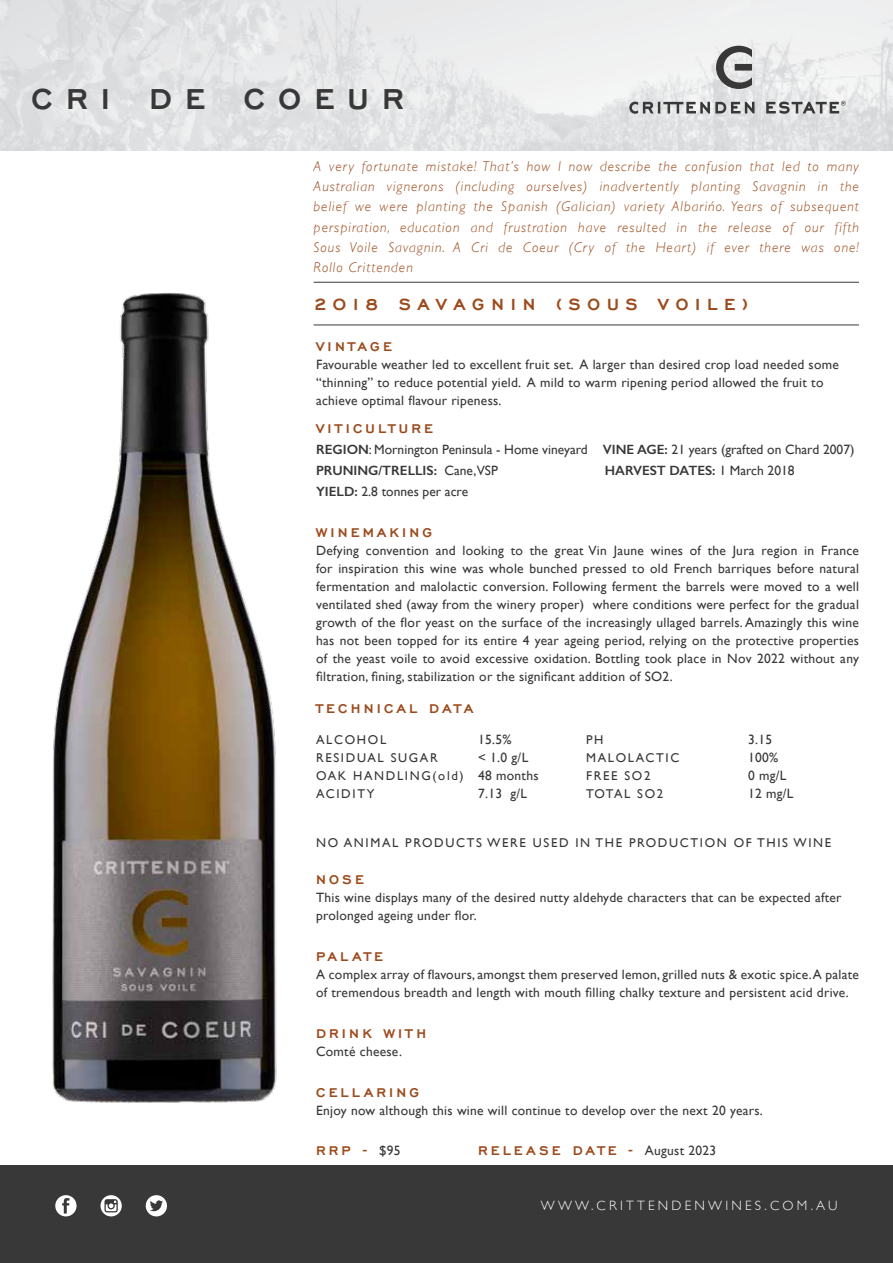
<style>
.page{position:relative;width:893px;height:1263px;background:#fff}
.page>*{position:absolute;margin:0;border:0;box-sizing:border-box;transform-origin:0 0}
.t1{font:700 37.5px "Engravers Gothic";letter-spacing:.36em;color:#383839}
.t2{font:700 21px "Engravers Gothic";letter-spacing:.33em;color:#9c4b1d}
.t3{font:700 16.5px "Engravers Gothic";letter-spacing:.2em;color:#9c4b1d}
.t4{font:italic 300 14.25px/20.2px "Gill Sans";letter-spacing:.07em;color:#9c4b1d;text-align:justify}
.t5{font:13.5px/18px "Gill Sans";letter-spacing:.02em;color:#383839}
.t6{font:13.5px/21px "Gill Sans";color:#383839}
.t7{font:300 13.5px "Gill Sans";letter-spacing:.24em;color:#fff}
.t8{font:600 13.5px "Gill Sans";color:#383839}
.t9{font:12.75px "Gill Sans";letter-spacing:.13em;color:#383839}
.t10{font:12.75px "Gill Sans";letter-spacing:.1em;color:#383839}
.s1{font-weight:600}
.s2{font-weight:400}
.s3{font-size:13.5px}
.s4{font-family:"Gill Sans";font-weight:400;font-size:13.5px;color:#383839}
</style>
<div class="page">
<img style="left:0;top:0;width:893px;height:151px">
<div style="left:0;top:1165px;width:893px;height:98px;background:#383839"></div>
<svg style="left:146px;top:1195px;width:21px;height:21px"></svg>
<svg style="left:55px;top:1195px;width:22px;height:21px"></svg>
<svg style="left:100px;top:1195px;width:22px;height:21px"></svg>
<svg style="left:629px;top:46px;width:217px;height:68px"></svg>
<hr style="left:314px;top:282px;width:545px;height:1px;background:#383839">
<hr style="left:314px;top:325px;width:545px;height:1px;background:#383839">
<img style="left:52px;top:292px;width:225px;height:811px">
<h1 class="t1" style="left:31px;top:78px;width:374px">CRI DE COEUR</h1>
<p class="t4" style="left:314px;top:156px;width:547px">A very fortunate mistake! That’s how I now describe the confusion that led to many Australian vignerons (including ourselves) inadvertently planting Savagnin in the belief we were planting the Spanish (Galician) variety Albarińo. Years of subsequent perspiration, education and frustration have resulted in the release of our fifth Sous Voile Savagnin. A Cri de Coeur (Cry of the Heart) if ever there was one!<br>Rollo Crittenden</p>
<h2 class="t2" style="left:314px;top:293px;width:436px">2018 SAVAGNIN (SOUS VOILE)</h2>
<p class="t3" style="left:316px;top:338px;width:77px">VINTAGE</p>
<p class="t5" style="left:316px;top:355px;width:524px">Favourable weather led to excellent fruit set. A larger than desired crop load needed some “thinning” to reduce potential yield. A mild to warm ripening period allowed the fruit to achieve optimal flavour ripeness.</p>
<p class="t3" style="left:316px;top:420px;width:118px">VITICULTURE</p>
<p class="t6" style="left:316px;top:439px;width:540px"><span class="s1">REGION</span>: Mornington Peninsula - Home vineyard <span class="s1">VINE AGE:</span> 21 years (grafted on Chard 2007)<br><span class="s1">PRUNING/TRELLIS:</span> Cane,VSP</p>
<p class="t8" style="left:605px;top:462px;width:191px">HARVEST DATES: <span class="s2">1 March 2018</span></p>
<p class="t6" style="left:316px;top:481px;width:154px"><span class="s1">YIELD:</span> 2.8 tonnes per acre</p>
<p class="t3" style="left:316px;top:524px;width:118px">WINEMAKING</p>
<p class="t5" style="left:316px;top:541px;width:544px;text-align:justify">Defying convention and looking to the great Vin Jaune wines of the Jura region in France for inspiration this wine was whole bunched pressed to old French barriques before natural fermentation and malolactic conversion. Following ferment the barrels were moved to a well ventilated shed (away from the winery proper) where conditions were perfect for the gradual growth of the flor yeast on the surface of the increasingly ullaged barrels. Amazingly this wine has not been topped for its entire 4 year ageing period, relying on the protective properties of the yeast voile to avoid excessive oxidation. Bottling took place in Nov 2022 without any filtration, fining, stabilization or the significant addition of SO2.</p>
<p class="t3" style="left:316px;top:700px;width:159px">TECHNICAL DATA</p>
<p class="t9" style="left:316px;top:732px;width:72px">ALCOHOL</p>
<p class="t5" style="left:478px;top:730px;width:35px">15.5%</p>
<p class="t9" style="left:586px;top:732px;width:19px">PH</p>
<p class="t5" style="left:748px;top:730px;width:26px">3.15</p>
<p class="t9" style="left:316px;top:750px;width:123px">RESIDUAL SUGAR</p>
<p class="t5" style="left:478px;top:748px;width:52px">&lt; 1.0 g/L</p>
<p class="t9" style="left:586px;top:750px;width:95px">MALOLACTIC</p>
<p class="t5" style="left:748px;top:748px;width:32px">100%</p>
<p class="t9" style="left:316px;top:768px;width:224px">OAK HANDLING(old) <span class="s3">48 months</span></p>
<p class="t9" style="left:586px;top:768px;width:66px">FREE SO2</p>
<p class="t5" style="left:748px;top:766px;width:40px">0 mg/L</p>
<p class="t9" style="left:316px;top:786px;width:60px">ACIDITY</p>
<p class="t5" style="left:478px;top:784px;width:51px">7.13 g/L</p>
<p class="t10" style="left:586px;top:786px;width:79px">TOTAL SO2</p>
<p class="t5" style="left:748px;top:784px;width:47px">12 mg/L</p>
<p class="t9" style="left:316px;top:835px;width:517px">NO ANIMAL PRODUCTS WERE USED IN THE PRODUCTION OF THIS WINE</p>
<p class="t3" style="left:316px;top:871px;width:49px">NOSE</p>
<p class="t5" style="left:316px;top:889px;width:527px">This wine displays many of the desired nutty aldehyde characters that can be expected after prolonged ageing under flor.</p>
<p class="t3" style="left:316px;top:948px;width:68px">PALATE</p>
<p class="t5" style="left:316px;top:965px;width:544px">A complex array of flavours, amongst them preserved lemon, grilled nuts &amp; exotic spice. A palate of tremendous breadth and length with mouth filling chalky texture and persistent acid drive.</p>
<p class="t3" style="left:316px;top:1024px;width:112px">DRINK WITH</p>
<p class="t5" style="left:316px;top:1042px;width:87px">Comté cheese.</p>
<p class="t3" style="left:316px;top:1083px;width:105px">CELLARING</p>
<p class="t5" style="left:316px;top:1101px;width:448px">Enjoy now although this wine will continue to develop over the next 20 years.</p>
<p class="t3" style="left:316px;top:1142px;width:86px">RRP - <span class="s4">$95</span></p>
<p class="t3" style="left:478px;top:1142px;width:240px">RELEASE DATE - <span class="s4">August 2023</span></p>
<p class="t7" style="left:541px;top:1195px;width:298px">WWW.CRITTENDENWINES.COM.AU</p>
</div>
